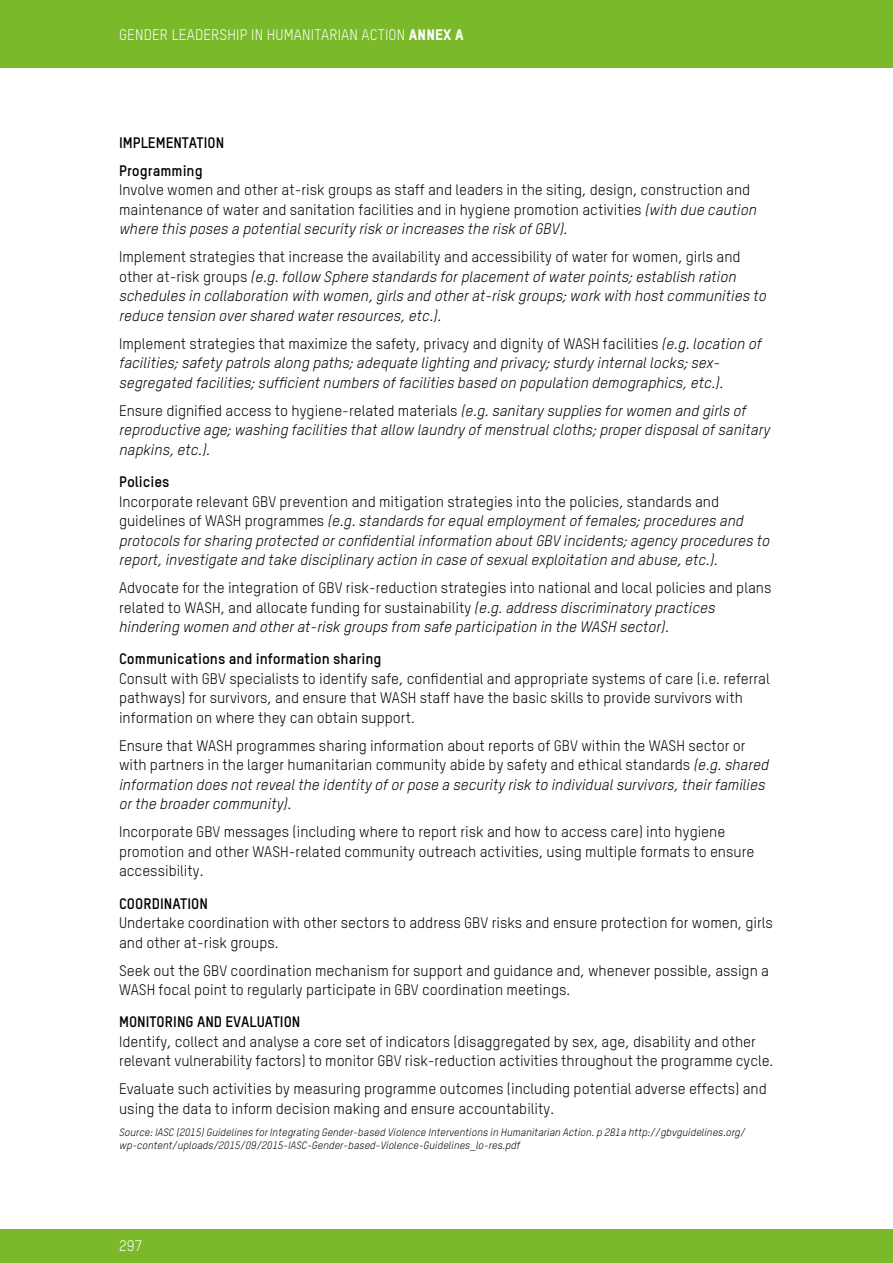
<style>
.page{position:relative;width:893px;height:1263px;background:#fff}
.page>*{position:absolute;margin:0;border:0;box-sizing:border-box;transform-origin:0 0}
.t1{font:15px/19.5px "Oxfam TSTARPRO";color:#000}
.t2{font:italic 15px/19.5px "Oxfam TSTARPRO";color:#000}
.t3{font:700 15px/28px "Oxfam TSTARPRO";color:#000}
.t4{font:15px "Oxfam TSTARPRO";letter-spacing:.01em;color:#fff}
.t5{font:italic 10.5px/13.5px "Oxfam TSTARPRO";color:#000}
.s1{font-family:"Oxfam TSTARPRO Headline"}
.s2{font-style:italic}
.s3{font-style:normal}
</style>
<div class="page">
<div style="left:0;top:1229px;width:893px;height:34px;background:#7ab929"></div>
<div style="left:0;top:0;width:893px;height:68px;background:#7ab929"></div>
<p class="t4" style="left:119px;top:26px;width:346px">GENDER LEADERSHIP IN HUMANITARIAN ACTION <span class="s1">ANNEX A</span></p>
<p class="t3" style="left:119px;top:128px;width:107px">IMPLEMENTATION<br>Programming</p>
<p class="t1" style="left:119px;top:180px;width:639px">Involve women and other at-risk groups as staff and leaders in the siting, design, construction and maintenance of water and sanitation facilities and in hygiene promotion activities <span class="s2">(with due caution where this poses a potential security risk or increases the risk of GBV).</span></p>
<p class="t2" style="left:119px;top:247px;width:649px"><span class="s3">Implement strategies that increase the availability and accessibility of water for women, girls and other at-risk groups</span> (e.g. follow Sphere standards for placement of water points; establish ration schedules in collaboration with women, girls and other at-risk groups; work with host communities to reduce tension over shared water resources, etc.).</p>
<p class="t2" style="left:119px;top:333px;width:644px"><span class="s3">Implement strategies that maximize the safety, privacy and dignity of WASH facilities</span> (e.g. location of facilities; safety patrols along paths; adequate lighting and privacy; sturdy internal locks; sex&shy;segregated facilities; sufficient numbers of facilities based on population demographics, etc.).</p>
<p class="t2" style="left:119px;top:400px;width:652px"><span class="s3">Ensure dignified access to hygiene-related materials</span> (e.g. sanitary supplies for women and girls of reproductive age; washing facilities that allow laundry of menstrual cloths; proper disposal of sanitary napkins, etc.).</p>
<p class="t3" style="left:119px;top:467px;width:52px">Policies</p>
<p class="t2" style="left:119px;top:491px;width:652px"><span class="s3">Incorporate relevant GBV prevention and mitigation strategies into the policies, standards and guidelines of WASH programmes</span> (e.g. standards for equal employment of females; procedures and protocols for sharing protected or confidential information about GBV incidents; agency procedures to report, investigate and take disciplinary action in case of sexual exploitation and abuse, etc.).</p>
<p class="t1" style="left:119px;top:578px;width:654px">Advocate for the integration of GBV risk-reduction strategies into national and local policies and plans related to WASH, and allocate funding for sustainability <span class="s2">(e.g. address discriminatory practices hindering women and other at-risk groups from safe participation in the WASH sector).</span></p>
<p class="t3" style="left:119px;top:644px;width:264px">Communications and information sharing</p>
<p class="t1" style="left:119px;top:668px;width:652px">Consult with GBV specialists to identify safe, confidential and appropriate systems of care (i.e. referral pathways) for survivors, and ensure that WASH staff have the basic skills to provide survivors with information on where they can obtain support.</p>
<p class="t1" style="left:119px;top:735px;width:651px">Ensure that WASH programmes sharing information about reports of GBV within the WASH sector or with partners in the larger humanitarian community abide by safety and ethical standards <span class="s2">(e.g. shared information does not reveal the identity of or pose a security risk to individual survivors, their families or the broader community).</span></p>
<p class="t1" style="left:119px;top:822px;width:637px">Incorporate GBV messages (including where to report risk and how to access care) into hygiene promotion and other WASH-related community outreach activities, using multiple formats to ensure accessibility.</p>
<p class="t3" style="left:119px;top:889px;width:90px">COORDINATION</p>
<p class="t1" style="left:119px;top:913px;width:655px">Undertake coordination with other sectors to address GBV risks and ensure protection for women, girls and other at-risk groups.</p>
<p class="t1" style="left:119px;top:960px;width:651px">Seek out the GBV coordination mechanism for support and guidance and, whenever possible, assign a<br>WASH focal point to regularly participate in GBV coordination meetings.</p>
<p class="t3" style="left:119px;top:1007px;width:183px">MONITORING AND EVALUATION</p>
<p class="t1" style="left:119px;top:1031px;width:656px">Identify, collect and analyse a core set of indicators (disaggregated by sex, age, disability and other relevant vulnerability factors) to monitor GBV risk-reduction activities throughout the programme cycle.</p>
<p class="t1" style="left:119px;top:1079px;width:649px">Evaluate such activities by measuring programme outcomes (including potential adverse effects) and using the data to inform decision making and ensure accountability.</p>
<p class="t5" style="left:119px;top:1125px;width:628px">Source: IASC (2015) Guidelines for Integrating Gender-based Violence Interventions in Humanitarian Action. p 281a http://gbvguidelines.org/ wp-content/uploads/2015/09/2015-IASC-Gender-based-Violence-Guidelines_lo-res.pdf</p>
<p class="t4" style="left:119px;top:1237px;width:25px">297</p>
</div>
